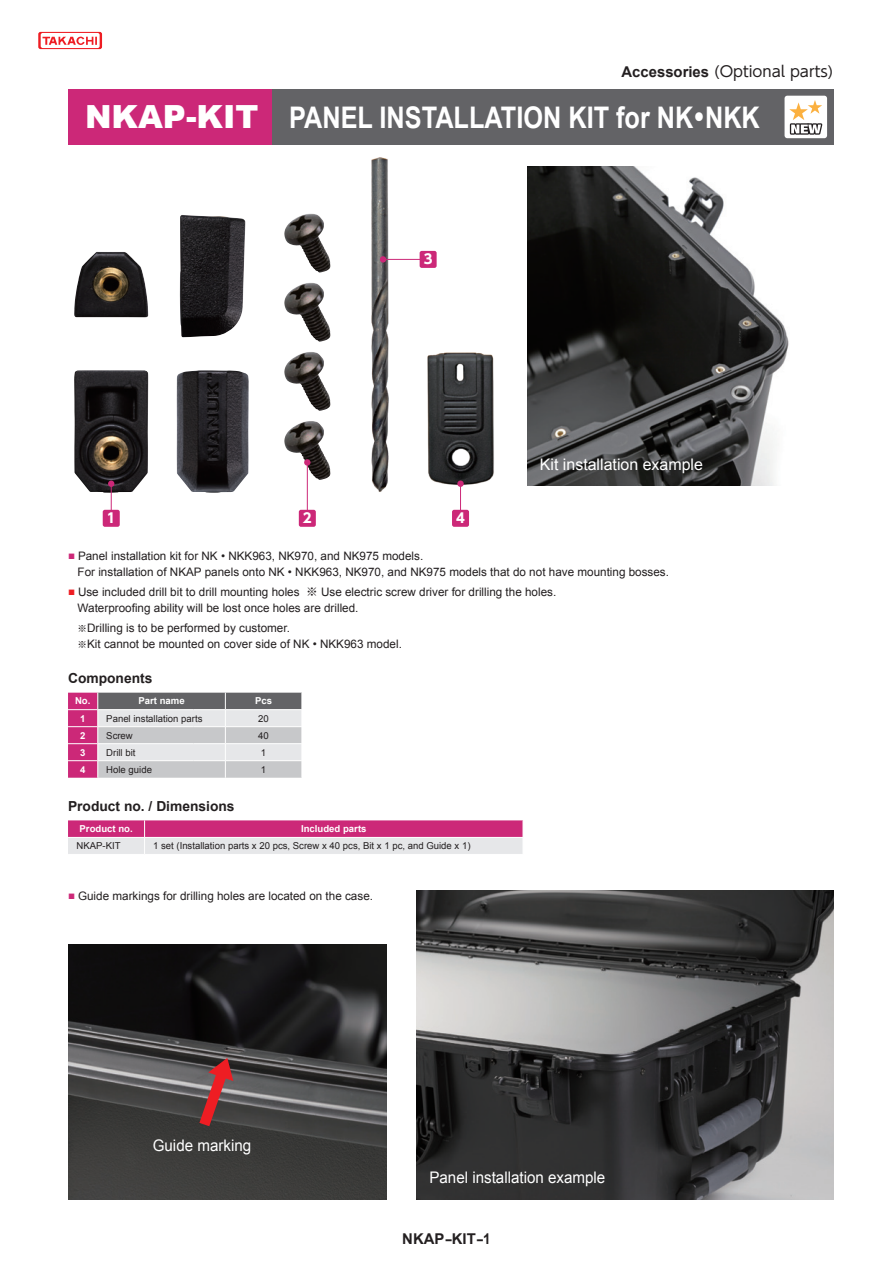
<style>
.page{position:relative;width:893px;height:1263px;background:#fff}
.page>*{position:absolute;margin:0;border:0;box-sizing:border-box;transform-origin:0 0}
.t1{font:700 29.7px "Arial";color:#fff;scale:.85 1}
.t2{font:15.9px "Arial";color:#fff;scale:.95 1}
.t3{font:15.9px "Arial";color:#fff}
.t4{font:14.85px "UD Shin Go Pr 6 N";color:#231f20}
.t5{font:700 14.85px "Arial";color:#231f20}
.t6{font:700 13.8px "Arial";color:#231f20}
.t7{font:700 13.35px "UD Shin Go Pr 6 N";color:#fff}
.t8{font:11.7px/15.9px "Arial";color:#231f20}
.t9{font:9.6px "Arial";color:#231f20}
.t10{font:700 9.6px "Arial";color:#fff}
.s1{font-family:"Arial";font-weight:700}
.s2{font-weight:900;font-size:31.95px}
.s3{font-family:"UD Shin Go Pr 6 N"}
.s4{color:#cc2878}
.s5{color:#ee1d23}
.s6{font-family:"UD Shin Go Pr 6 N";font-weight:300;font-size:9.6px}
</style>
<div class="page">
<svg style="left:68px;top:693px;width:234px;height:85px;background:#c4b1bc"></svg>
<img style="left:177px;top:370px;width:72px;height:123px">
<img style="left:180px;top:215px;width:65px;height:122px">
<img style="left:371px;top:157px;width:20px;height:335px">
<img style="left:527px;top:167px;width:262px;height:319px">
<img style="left:417px;top:890px;width:416px;height:309px">
<img style="left:68px;top:944px;width:319px;height:255px">
<svg style="left:199px;top:1058px;width:34px;height:68px;background:#894143"></svg>
<svg style="left:68px;top:820px;width:455px;height:34px;background:#d988b1"></svg>
<hr style="left:68px;top:837px;width:77px;height:1px;background:#fff">
<hr style="left:145px;top:837px;width:378px;height:1px;background:#fff">
<img style="left:74px;top:370px;width:74px;height:123px">
<img style="left:74px;top:252px;width:74px;height:65px">
<hr style="left:111px;top:483px;width:1px;height:31px;background:#cc2878">
<div style="left:108px;top:480px;width:6px;height:7px;background:#cc2878;border-radius:50%"></div>
<div style="left:103px;top:510px;width:17px;height:17px;background:#cc2878;border-radius:2px"></div>
<img style="left:284px;top:214px;width:46px;height:59px">
<img style="left:284px;top:283px;width:46px;height:59px">
<img style="left:284px;top:352px;width:46px;height:59px">
<img style="left:284px;top:421px;width:46px;height:59px">
<hr style="left:307px;top:461px;width:1px;height:53px;background:#cc2878">
<div style="left:304px;top:459px;width:6px;height:7px;background:#cc2878;border-radius:50%"></div>
<div style="left:299px;top:510px;width:17px;height:17px;background:#cc2878;border-radius:2px"></div>
<img style="left:427px;top:352px;width:67px;height:135px">
<hr style="left:460px;top:483px;width:1px;height:31px;background:#cc2878">
<div style="left:457px;top:480px;width:7px;height:7px;background:#cc2878;border-radius:50%"></div>
<div style="left:452px;top:510px;width:17px;height:17px;background:#cc2878;border-radius:2px"></div>
<hr style="left:382px;top:259px;width:47px;height:1px;background:#cc2878">
<div style="left:380px;top:256px;width:6px;height:7px;background:#cc2878;border-radius:50%"></div>
<div style="left:420px;top:251px;width:17px;height:17px;background:#cc2878;border-radius:2px"></div>
<div style="left:68px;top:89px;width:204px;height:56px;background:#cc2878"></div>
<div style="left:272px;top:89px;width:561px;height:56px;background:#636366"></div>
<div style="left:784px;top:96px;width:43px;height:42px;background:#fff;border-radius:3px"></div>
<svg style="left:788px;top:100px;width:36px;height:70px"></svg>
<svg style="left:38px;top:32px;width:64px;height:17px"></svg>
<p class="t4" style="left:621px;top:59px;width:213px"><span class="s1">Accessories</span> (Optional parts)</p>
<h1 class="t1" style="left:85px;top:98px;width:795px"><span class="s2">NKAP-KIT</span> PANEL INSTALLATION KIT for NK<span class="s3">・</span>NKK</h1>
<p class="t7" style="left:424px;top:248px;width:10px">3</p>
<p class="t7" style="left:107px;top:507px;width:10px">1</p>
<p class="t7" style="left:303px;top:507px;width:10px">2</p>
<p class="t7" style="left:456px;top:507px;width:10px">4</p>
<h2 class="t3" style="left:540px;top:454px;width:165px">Kit installation example</h2>
<p class="t8" style="left:78px;top:548px;width:593px;text-indent:-10px"><span class="s4">■</span> Panel installation kit for NK • NKK963, NK970, and NK975 models.<br>For installation of NKAP panels onto NK • NKK963, NK970, and NK975 models that do not have mounting bosses.</p>
<p class="t8" style="left:78px;top:584px;width:480px;text-indent:-10px"><span class="s5">■</span> Use included drill bit to drill mounting holes <span class="s3">※</span> Use electric screw driver for drilling the holes.<br>Waterproofing ability will be lost once holes are drilled.</p>
<p class="t8" style="left:78px;top:620px;width:326px"><span class="s6">※</span>Drilling is to be performed by customer.<br><span class="s6">※</span>Kit cannot be mounted on cover side of NK • NKK963 model.</p>
<p class="t6" style="left:68px;top:669px;width:86px">Components</p>
<p class="t10" style="left:75px;top:695px;width:17px">No.</p>
<p class="t10" style="left:138px;top:695px;width:48px">Part name</p>
<p class="t10" style="left:255px;top:695px;width:19px">Pcs</p>
<p class="t10" style="left:80px;top:712px;width:7px">1</p>
<p class="t9" style="left:106px;top:712px;width:98px">Panel installation parts</p>
<p class="t9" style="left:258px;top:712px;width:12px">20</p>
<p class="t10" style="left:80px;top:729px;width:7px">2</p>
<p class="t9" style="left:106px;top:729px;width:28px">Screw</p>
<p class="t9" style="left:258px;top:729px;width:12px">40</p>
<p class="t10" style="left:80px;top:746px;width:7px">3</p>
<p class="t9" style="left:106px;top:746px;width:31px">Drill bit</p>
<p class="t9" style="left:261px;top:746px;width:7px">1</p>
<p class="t10" style="left:80px;top:763px;width:7px">4</p>
<p class="t9" style="left:106px;top:763px;width:47px">Hole guide</p>
<p class="t9" style="left:261px;top:763px;width:7px">1</p>
<p class="t6" style="left:68px;top:797px;width:168px">Product no. / Dimensions</p>
<p class="t10" style="left:80px;top:822px;width:55px">Product no.</p>
<p class="t10" style="left:301px;top:822px;width:67px">Included parts</p>
<p class="t9" style="left:77px;top:840px;width:46px">NKAP-KIT</p>
<p class="t9" style="left:153px;top:840px;width:319px">1 set (Installation parts x 20 pcs, Screw x 40 pcs, Bit x 1 pc, and Guide x 1)</p>
<p class="t8" style="left:68px;top:888px;width:307px"><span class="s4">■</span> Guide markings for drilling holes are located on the case.</p>
<h2 class="t2" style="left:153px;top:1134px;width:105px">Guide marking</h2>
<h2 class="t2" style="left:429px;top:1167px;width:187px">Panel installation example</h2>
<p class="t5" style="left:402px;top:1229px;width:90px">NKAP-KIT-1</p>
</div>
